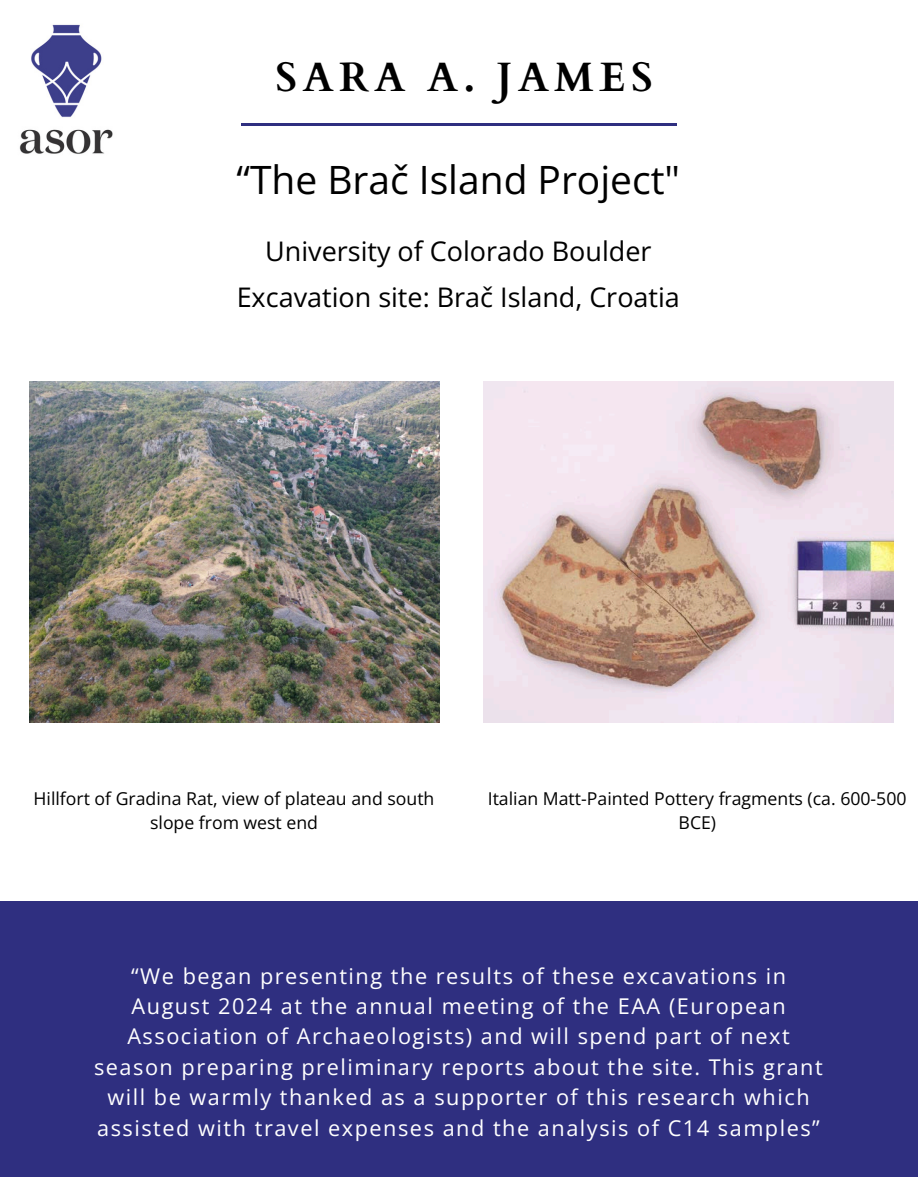
<style>
.page{position:relative;width:918px;height:1188px;background:#fff}
.page>*{position:absolute;margin:0;border:0;box-sizing:border-box;transform-origin:0 0}
.t1{font:700 41.1px "Cardo";letter-spacing:.13em;color:#000}
.t2{font:39px "Open Sans";color:#000}
.t3{font:27px/46.2px "Open Sans";color:#000;text-align:center}
.t4{font:21.75px/30.3px "Open Sans";letter-spacing:.07em;color:#fff;text-align:center}
.t5{font:17.7px/24.8px "Open Sans";color:#000;text-align:center}
</style>
<div class="page">
<div style="left:0;top:901px;width:918px;height:276px;background:#2f2f80"></div>
<hr style="left:241px;top:124px;width:436px;height:2px;background:#2f2f80">
<img style="left:30px;top:382px;width:409px;height:340px">
<img style="left:19px;top:24px;width:94px;height:130px">
<img style="left:484px;top:382px;width:409px;height:340px">
<h3 class="t1" style="left:276px;top:50px;width:379px">SARA A. JAMES</h3>
<p class="t2" style="left:237px;top:153px;width:445px">“The Brač Island Project"</p>
<p class="t3" style="left:237px;top:228px;width:445px">University of Colorado Boulder<br>Excavation site: Brač Island, Croatia</p>
<p class="t5" style="left:34px;top:785px;width:402px">Hillfort of Gradina Rat, view of plateau and south slope from west end</p>
<p class="t5" style="left:488px;top:785px;width:420px">Italian Matt-Painted Pottery fragments (ca. 600-500<br>BCE)</p>
<h2 class="t4" style="left:94px;top:960px;width:730px">“We began presenting the results of these excavations in August 2024 at the annual meeting of the EAA (European Association of Archaeologists) and will spend part of next season preparing preliminary reports about the site. This grant will be warmly thanked as a supporter of this research which assisted with travel expenses and the analysis of C14 samples”</h2>
</div>
